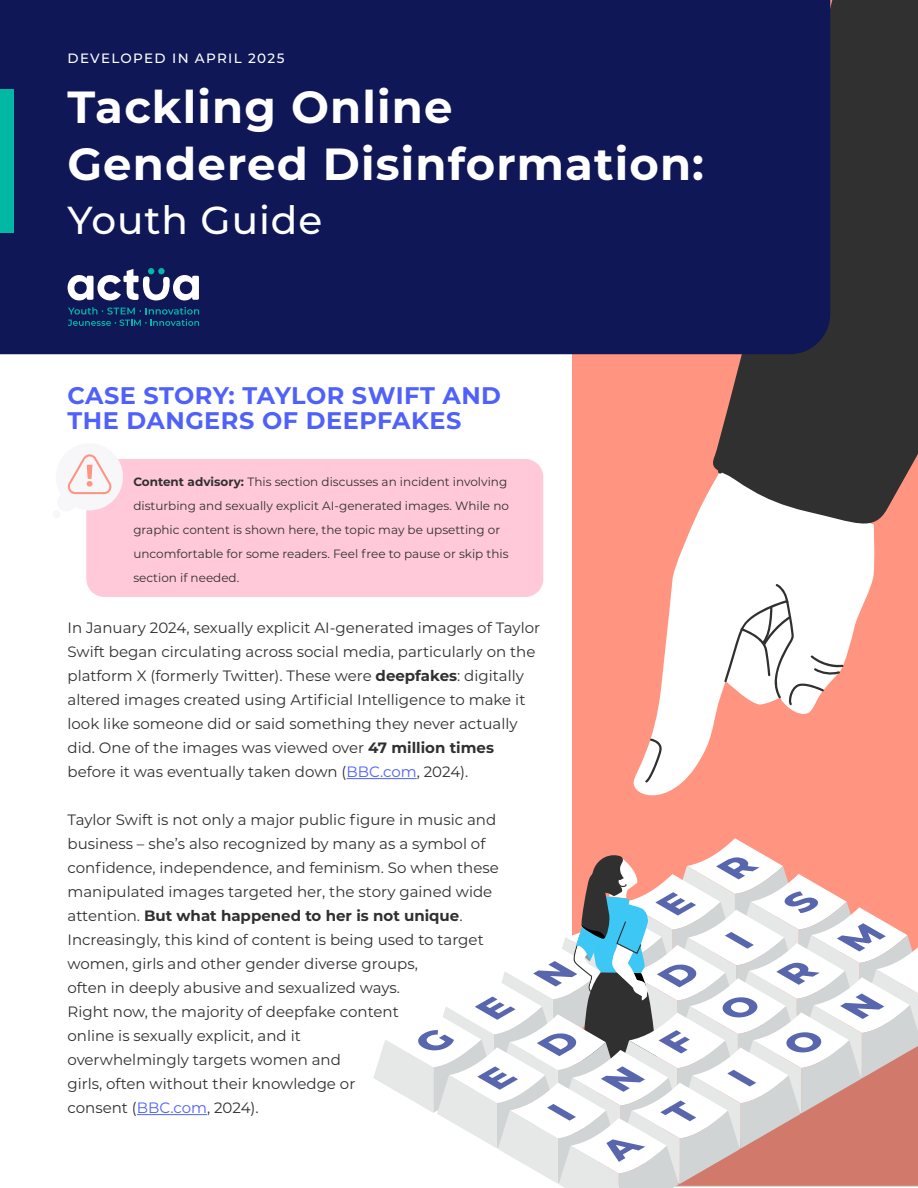
<style>
.page{position:relative;width:918px;height:1188px;background:#fff}
.page>*{position:absolute;margin:0;border:0;box-sizing:border-box;transform-origin:0 0}
.t1{font:700 45px/57px "Montserrat";letter-spacing:.025em;color:#fff}
.t2{font:500 39px "Montserrat";letter-spacing:.025em;color:#fff}
.t3{font:700 24px/25.5px "Montserrat";letter-spacing:.02em;color:#5061fb}
.t4{font:15px/24px "Montserrat";color:#303030}
.t5{font:500 13.5px "Montserrat";letter-spacing:.1em;color:#fff}
.t6{font:12px/24px "Montserrat";color:#303030}
.s1{font-weight:700}
.s2{color:#5061fb}
</style>
<div class="page">
<div style="left:572px;top:0;width:346px;height:1186px;background:#ff9480"></div>
<svg style="left:373px;top:838px;width:545px;height:350px"></svg>
<svg style="left:633px;top:489px;width:242px;height:307px"></svg>
<svg style="left:710px;top:0;width:208px;height:533px;background:#4a4443"></svg>
<svg style="left:645px;top:738px;width:17px;height:45px"></svg>
<svg style="left:705px;top:561px;width:139px;height:145px;background:#f4edec"></svg>
<div style="left:0;top:0;width:830px;height:354px;background:#0f1757"></div>
<svg style="left:68px;top:268px;width:131px;height:32px"></svg>
<svg style="left:68px;top:307px;width:131px;height:19px;background:#0b3c69"></svg>
<div style="left:0;top:89px;width:14px;height:143px;background:#01b8a4"></div>
<hr style="left:347px;top:778px;width:70px;height:1px;background:#5061fb">
<hr style="left:137px;top:1114px;width:70px;height:1px;background:#5061fb">
<div style="left:86px;top:459px;width:457px;height:138px;background:#ffc9da;border-radius:18px"></div>
<div style="left:52px;top:510px;width:8px;height:8px;background:#f7f7fa;border-radius:50%"></div>
<svg style="left:67px;top:454px;width:56px;height:58px"></svg>
<p class="t5" style="left:68px;top:49px;width:218px">DEVELOPED IN APRIL 2025</p>
<h1 class="t1" style="left:68px;top:76px;width:638px">Tackling Online<br>Gendered Disinformation:</h1>
<h2 class="t2" style="left:68px;top:193px;width:256px">Youth Guide</h2>
<h3 class="t3" style="left:68px;top:381px;width:435px">CASE STORY: TAYLOR SWIFT AND<br>THE DANGERS OF DEEPFAKES</h3>
<p class="t6" style="left:133px;top:469px;width:377px"><span class="s1">Content advisory:</span> This section discusses an incident involving disturbing and sexually explicit AI-generated images. While no graphic content is shown here, the topic may be upsetting or uncomfortable for some readers. Feel free to pause or skip this section if needed.</p>
<p class="t4" style="left:68px;top:615px;width:474px">In January 2024, sexually explicit AI-generated images of Taylor Swift began circulating across social media, particularly on the platform X (formerly Twitter). These were <span class="s1">deepfakes</span>: digitally altered images created using Artificial Intelligence to make it look like someone did or said something they never actually did. One of the images was viewed over <span class="s1">47 million times </span>before it was eventually taken down (<span class="s2">BBC.com</span>, 2024).</p>
<p class="t4" style="left:68px;top:807px;width:433px">Taylor Swift is not only a major public figure in music and business – she’s also recognized by many as a symbol of confidence, independence, and feminism. So when these manipulated images targeted her, the story gained wide attention. <span class="s1">But what happened to her is not unique</span>.<br>Increasingly, this kind of content is being used to target women, girls and other gender diverse groups,<br>often in deeply abusive and sexualized ways.<br>Right now, the majority of deepfake content<br>online is sexually explicit, and it<br>overwhelmingly targets women and<br>girls, often without their knowledge or<br>consent (<span class="s2">BBC.com</span>, 2024).</p>
</div>
